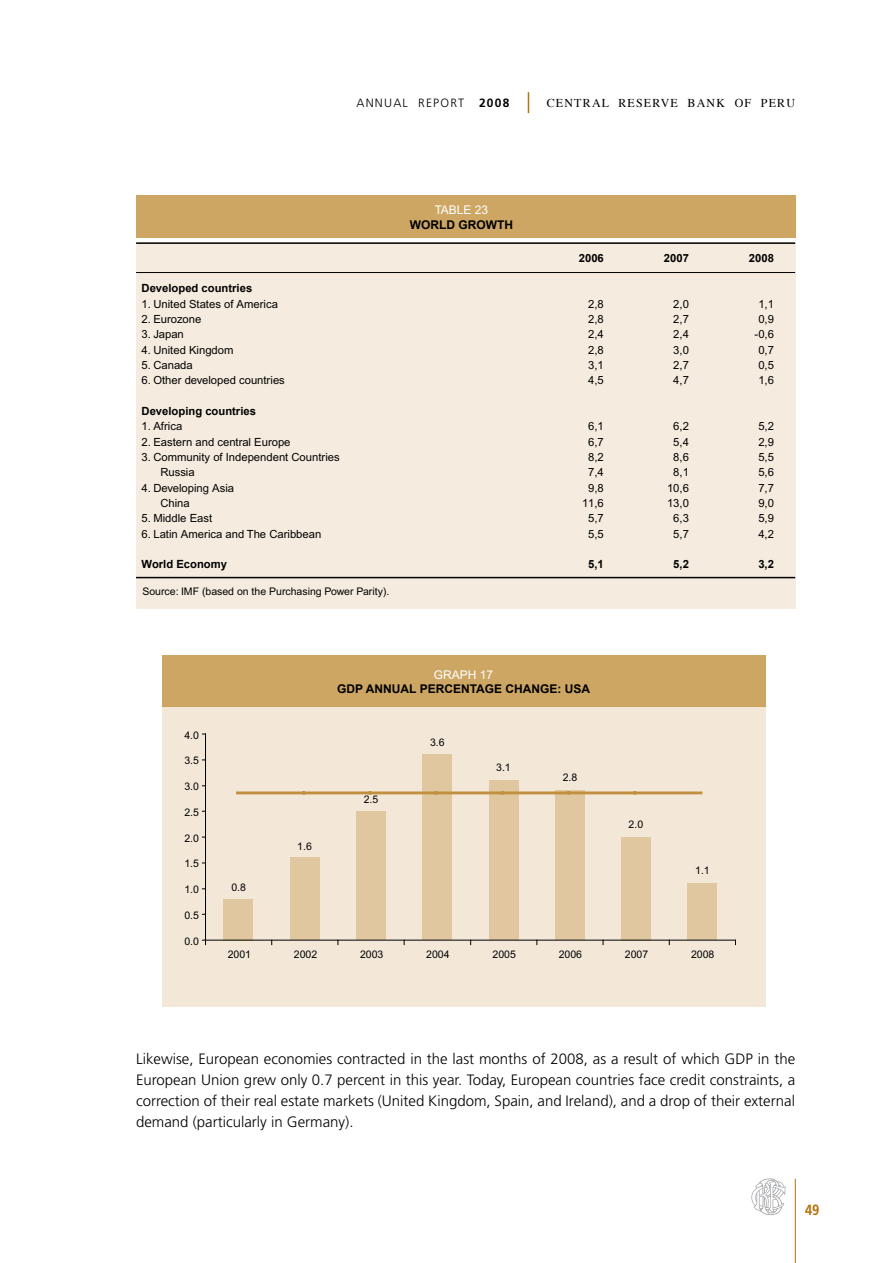
<style>
.page{position:relative;width:893px;height:1263px;background:#fff}
.page>*{position:absolute;margin:0;border:0;box-sizing:border-box;transform-origin:0 0}
.t1{font:300 15px/21px "Frutiger";color:#000;text-align:justify}
.t2{font:700 14.85px "Frutiger";color:#b2740e;scale:.88 1}
.t3{font:700 12px "Arial";color:#000}
.t4{font:12px "Times";letter-spacing:.1em;color:#000}
.t5{font:300 12px "Frutiger";letter-spacing:.1em;color:#000}
.t6{font:12px "Arial";color:#fff}
.t7{font:11.25px "Arial";color:#000}
.t8{font:700 11.25px "Arial";color:#000}
.t9{font:10.5px "Arial";color:#000}
.s1{font-weight:700}
</style>
<div class="page">
<hr style="left:795px;top:1179px;width:1px;height:84px;background:#b2740e">
<svg style="left:751px;top:1178px;width:35px;height:38px"></svg>
<svg style="left:528px;top:92px;width:1px;height:21px"></svg>
<div style="left:162px;top:706px;width:603px;height:301px;background:#f3e8d8"></div>
<div style="left:162px;top:655px;width:603px;height:51px;background:#cda664"></div>
<div style="left:224px;top:899px;width:29px;height:41px;background:#e0c79f"></div>
<div style="left:290px;top:858px;width:30px;height:82px;background:#e0c79f"></div>
<div style="left:356px;top:811px;width:30px;height:129px;background:#e0c79f"></div>
<div style="left:422px;top:754px;width:30px;height:186px;background:#e0c79f"></div>
<div style="left:489px;top:780px;width:29px;height:160px;background:#e0c79f"></div>
<div style="left:555px;top:791px;width:30px;height:149px;background:#e0c79f"></div>
<div style="left:621px;top:837px;width:30px;height:103px;background:#e0c79f"></div>
<div style="left:687px;top:883px;width:30px;height:57px;background:#e0c79f"></div>
<hr style="left:205px;top:734px;width:1px;height:206px;background:#000">
<hr style="left:238px;top:791px;width:66px;height:3px;background:#c1903e">
<hr style="left:304px;top:791px;width:66px;height:3px;background:#c1903e">
<hr style="left:370px;top:791px;width:66px;height:3px;background:#c1903e">
<hr style="left:436px;top:791px;width:66px;height:3px;background:#c1903e">
<hr style="left:502px;top:791px;width:67px;height:3px;background:#c1903e">
<hr style="left:569px;top:791px;width:66px;height:3px;background:#c1903e">
<hr style="left:635px;top:791px;width:66px;height:3px;background:#c1903e">
<hr style="left:206px;top:940px;width:529px;height:1px;background:#000">
<div style="left:136px;top:242px;width:659px;height:367px;background:#f5ecdf"></div>
<hr style="left:136px;top:242px;width:659px;height:2px;background:#000">
<div style="left:136px;top:196px;width:659px;height:42px;background:#cda664"></div>
<hr style="left:136px;top:577px;width:659px;height:1px;background:#000">
<hr style="left:136px;top:272px;width:659px;height:1px;background:#000">
<p class="t5" style="left:357px;top:96px;width:154px">ANNUAL REPORT <span class="s1">2008</span></p>
<p class="t4" style="left:547px;top:92px;width:250px">CENTRAL RESERVE BANK OF PERU</p>
<p class="t6" style="left:435px;top:203px;width:55px">TABLE 23</p>
<p class="t3" style="left:410px;top:218px;width:68px">WORLD Growth</p>
<p class="t8" style="left:579px;top:252px;width:27px">2006</p>
<p class="t8" style="left:664px;top:252px;width:27px">2007</p>
<p class="t8" style="left:749px;top:252px;width:27px">2008</p>
<p class="t8" style="left:142px;top:282px;width:112px">Developed countries</p>
<p class="t7" style="left:142px;top:297px;width:138px">1. United States of America</p>
<p class="t7" style="left:588px;top:297px;width:17px">2,8</p>
<p class="t7" style="left:673px;top:297px;width:17px">2,0</p>
<p class="t7" style="left:758px;top:297px;width:17px">1,1</p>
<p class="t7" style="left:142px;top:313px;width:61px">2. Eurozone</p>
<p class="t7" style="left:588px;top:313px;width:17px">2,8</p>
<p class="t7" style="left:673px;top:313px;width:17px">2,7</p>
<p class="t7" style="left:758px;top:313px;width:17px">0,9</p>
<p class="t7" style="left:142px;top:328px;width:44px">3. Japan</p>
<p class="t7" style="left:588px;top:328px;width:17px">2,4</p>
<p class="t7" style="left:673px;top:328px;width:17px">2,4</p>
<p class="t7" style="left:755px;top:328px;width:21px">-0,6</p>
<p class="t7" style="left:142px;top:343px;width:93px">4. United Kingdom</p>
<p class="t7" style="left:588px;top:343px;width:17px">2,8</p>
<p class="t7" style="left:673px;top:343px;width:17px">3,0</p>
<p class="t7" style="left:758px;top:343px;width:17px">0,7</p>
<p class="t7" style="left:142px;top:359px;width:53px">5. Canada</p>
<p class="t7" style="left:588px;top:359px;width:17px">3,1</p>
<p class="t7" style="left:673px;top:359px;width:17px">2,7</p>
<p class="t7" style="left:758px;top:359px;width:17px">0,5</p>
<p class="t7" style="left:142px;top:374px;width:145px">6. Other developed countries</p>
<p class="t7" style="left:588px;top:374px;width:17px">4,5</p>
<p class="t7" style="left:673px;top:374px;width:17px">4,7</p>
<p class="t7" style="left:758px;top:374px;width:17px">1,6</p>
<p class="t8" style="left:142px;top:405px;width:116px">Developing countries</p>
<p class="t7" style="left:142px;top:420px;width:42px">1. Africa</p>
<p class="t7" style="left:588px;top:420px;width:17px">6,1</p>
<p class="t7" style="left:673px;top:420px;width:17px">6,2</p>
<p class="t7" style="left:758px;top:420px;width:17px">5,2</p>
<p class="t7" style="left:142px;top:435px;width:150px">2. Eastern and central Europe</p>
<p class="t7" style="left:588px;top:435px;width:17px">6,7</p>
<p class="t7" style="left:673px;top:435px;width:17px">5,4</p>
<p class="t7" style="left:758px;top:435px;width:17px">2,9</p>
<p class="t7" style="left:142px;top:451px;width:200px">3. Community of Independent Countries</p>
<p class="t7" style="left:588px;top:451px;width:17px">8,2</p>
<p class="t7" style="left:673px;top:451px;width:17px">8,6</p>
<p class="t7" style="left:758px;top:451px;width:17px">5,5</p>
<p class="t7" style="left:160px;top:466px;width:36px">Russia</p>
<p class="t7" style="left:588px;top:466px;width:17px">7,4</p>
<p class="t7" style="left:673px;top:466px;width:17px">8,1</p>
<p class="t7" style="left:758px;top:466px;width:17px">5,6</p>
<p class="t7" style="left:142px;top:481px;width:94px">4. Developing Asia</p>
<p class="t7" style="left:588px;top:481px;width:17px">9,8</p>
<p class="t7" style="left:667px;top:481px;width:23px">10,6</p>
<p class="t7" style="left:758px;top:481px;width:17px">7,7</p>
<p class="t7" style="left:160px;top:496px;width:31px">China</p>
<p class="t7" style="left:582px;top:496px;width:23px">11,6</p>
<p class="t7" style="left:667px;top:496px;width:23px">13,0</p>
<p class="t7" style="left:758px;top:496px;width:17px">9,0</p>
<p class="t7" style="left:142px;top:512px;width:72px">5. Middle East</p>
<p class="t7" style="left:588px;top:512px;width:17px">5,7</p>
<p class="t7" style="left:673px;top:512px;width:17px">6,3</p>
<p class="t7" style="left:758px;top:512px;width:17px">5,9</p>
<p class="t7" style="left:142px;top:527px;width:181px">6. Latin America and The Caribbean</p>
<p class="t7" style="left:588px;top:527px;width:17px">5,5</p>
<p class="t7" style="left:673px;top:527px;width:17px">5,7</p>
<p class="t7" style="left:758px;top:527px;width:17px">4,2</p>
<p class="t8" style="left:142px;top:558px;width:87px">World Economy</p>
<p class="t8" style="left:588px;top:558px;width:17px">5,1</p>
<p class="t8" style="left:673px;top:558px;width:17px">5,2</p>
<p class="t8" style="left:758px;top:558px;width:17px">3,2</p>
<p class="t9" style="left:142px;top:585px;width:249px">Source: IMF (based on the Purchasing Power Parity).</p>
<p class="t9" style="left:184px;top:729px;width:16px">4.0</p>
<p class="t9" style="left:184px;top:755px;width:16px">3.5</p>
<p class="t9" style="left:184px;top:780px;width:16px">3.0</p>
<p class="t9" style="left:184px;top:806px;width:16px">2.5</p>
<p class="t9" style="left:184px;top:832px;width:16px">2.0</p>
<p class="t9" style="left:184px;top:858px;width:16px">1.5</p>
<p class="t9" style="left:184px;top:884px;width:16px">1.0</p>
<p class="t9" style="left:184px;top:909px;width:16px">0.5</p>
<p class="t9" style="left:184px;top:935px;width:16px">0.0</p>
<p class="t6" style="left:434px;top:668px;width:61px">Graph 17</p>
<p class="t3" style="left:337px;top:682px;width:254px">GDP annual PERCENTAGE CHANGE: USA</p>
<p class="t9" style="left:231px;top:881px;width:16px">0.8</p>
<p class="t9" style="left:297px;top:840px;width:16px">1.6</p>
<p class="t9" style="left:364px;top:793px;width:16px">2.5</p>
<p class="t9" style="left:430px;top:737px;width:16px">3.6</p>
<p class="t9" style="left:496px;top:761px;width:16px">3.1</p>
<p class="t9" style="left:563px;top:772px;width:16px">2.8</p>
<p class="t9" style="left:629px;top:818px;width:16px">2.0</p>
<p class="t9" style="left:695px;top:864px;width:16px">1.1</p>
<p class="t9" style="left:228px;top:948px;width:25px">2001</p>
<p class="t9" style="left:294px;top:948px;width:25px">2002</p>
<p class="t9" style="left:360px;top:948px;width:25px">2003</p>
<p class="t9" style="left:426px;top:948px;width:25px">2004</p>
<p class="t9" style="left:492px;top:948px;width:25px">2005</p>
<p class="t9" style="left:559px;top:948px;width:25px">2006</p>
<p class="t9" style="left:625px;top:948px;width:25px">2007</p>
<p class="t9" style="left:691px;top:948px;width:25px">2008</p>
<p class="t1" style="left:136px;top:1048px;width:661px">Likewise, European economies contracted in the last months of 2008, as a result of which GDP in the European Union grew only 0.7 percent in this year. Today, European countries face credit constraints, a correction of their real estate markets (United Kingdom, Spain, and Ireland), and a drop of their external demand (particularly in Germany).</p>
<h2 class="t2" style="left:805px;top:1201px;width:18px">49</h2>
</div>
